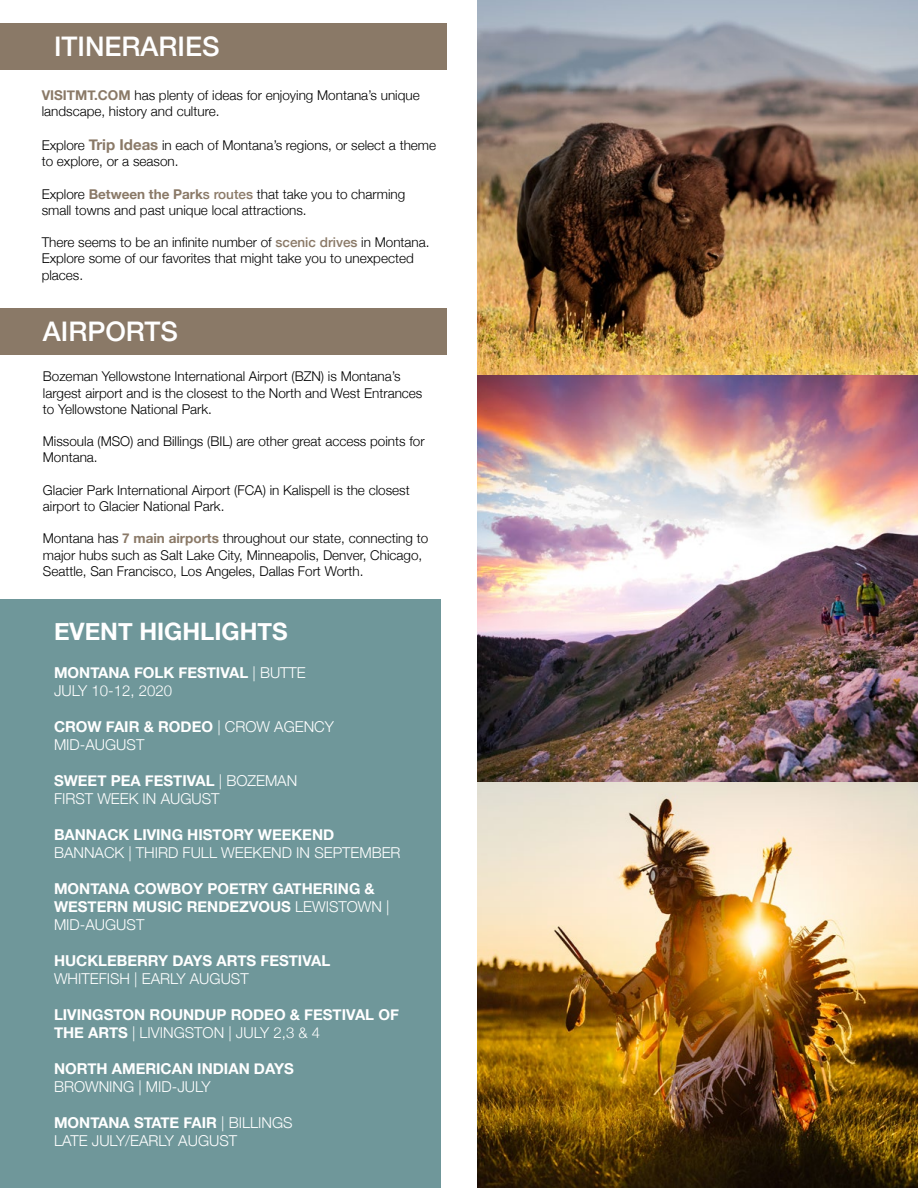
<style>
.page{position:relative;width:918px;height:1188px;background:#fff}
.page>*{position:absolute;margin:0;border:0;box-sizing:border-box;transform-origin:0 0}
.t1{font:500 27px "Helvetica Neue";color:#fff}
.t2{font:700 24px "Helvetica Neue";color:#fff}
.t3{font:300 15px/18px "Helvetica Neue";color:#fff}
.t4{font:700 15px/18px "Helvetica Neue";color:#fff}
.t5{font:300 13.5px/16.2px "Helvetica Neue";color:#000}
.s1{font-weight:700;color:#8a7967}
.s2{font-weight:700;font-size:15px;color:#8a7967}
.s3{font-weight:500;color:#8a7967}
.s4{font-weight:700}
.s5{font-weight:300}
</style>
<div class="page">
<div style="left:0;top:599px;width:441px;height:589px;background:#6f979a"></div>
<div style="left:0;top:23px;width:447px;height:47px;background:#8a7967"></div>
<div style="left:0;top:308px;width:447px;height:47px;background:#8a7967"></div>
<img style="left:477px;top:0;width:441px;height:1188px">
<h1 class="t1" style="left:54px;top:25px;width:167px">ITINERARIES</h1>
<p class="t5" style="left:42px;top:86px;width:380px"><span class="s1">VISITMT.COM</span> has plenty of ideas for enjoying Montana’s unique landscape, history and culture.</p>
<p class="t5" style="left:42px;top:136px;width:396px">Explore <span class="s2">Trip Ideas</span> in each of Montana’s regions, or select a theme to explore, or a season.</p>
<p class="t5" style="left:42px;top:185px;width:365px">Explore <span class="s1">Between the Park</span><span class="s3">s routes</span> that take you to charming small towns and past unique local attractions.</p>
<p class="t5" style="left:42px;top:233px;width:389px">There seems to be an infinite number of <span class="s3">scenic drives</span> in Montana.<br>Explore some of our favorites that might take you to unexpected places.</p>
<h1 class="t1" style="left:43px;top:310px;width:137px">AIRPORTS</h1>
<p class="t5" style="left:43px;top:368px;width:381px">Bozeman Yellowstone International Airport (BZN) is Montana’s largest airport and is the closest to the North and West Entrances to Yellowstone National Park.</p>
<p class="t5" style="left:43px;top:432px;width:383px">Missoula (MSO) and Billings (BIL) are other great access points for<br>Montana.</p>
<p class="t5" style="left:43px;top:481px;width:368px">Glacier Park International Airport (FCA) in Kalispell is the closest airport to Glacier National Park.</p>
<p class="t5" style="left:43px;top:530px;width:387px">Montana has <span class="s1">7 main airports</span> throughout our state, connecting to major hubs such as Salt Lake City, Minneapolis, Denver, Chicago,<br>Seattle, San Francisco, Los Angeles, Dallas Fort Worth.</p>
<h2 class="t2" style="left:54px;top:613px;width:235px">EVENT HIGHLIGHTS</h2>
<p class="t3" style="left:54px;top:662px;width:253px"><span class="s4">MONTANA FOLK FESTIVAL</span> | BUTTE<br>JULY 10-12, 2020</p>
<p class="t3" style="left:54px;top:716px;width:282px"><span class="s4">CROW FAIR &amp; RODEO</span> | CROW AGENCY<br>MID-AUGUST</p>
<p class="t3" style="left:54px;top:770px;width:245px"><span class="s4">SWEET PEA FESTIVAL</span> | BOZEMAN<br>FIRST WEEK IN AUGUST</p>
<p class="t4" style="left:54px;top:826px;width:282px">BANNACK LIVING HISTORY WEEKEND</p>
<p class="t3" style="left:54px;top:842px;width:348px">BANNACK | THIRD FULL WEEKEND IN SEPTEMBER</p>
<p class="t4" style="left:54px;top:880px;width:337px">MONTANA COWBOY POETRY GATHERING &amp;<br>WESTERN MUSIC RENDEZVOUS <span class="s5">LEWISTOWN |<br>MID-AUGUST</span></p>
<p class="t4" style="left:54px;top:952px;width:278px">HUCKLEBERRY DAYS ARTS FESTIVAL</p>
<p class="t3" style="left:54px;top:968px;width:196px">WHITEFISH | EARLY AUGUST</p>
<p class="t4" style="left:54px;top:1006px;width:346px">LIVINGSTON ROUNDUP RODEO &amp; FESTIVAL OF<br>THE ARTS <span class="s5">| LIVINGSTON | JULY 2,3 &amp; 4</span></p>
<p class="t4" style="left:54px;top:1060px;width:241px">NORTH AMERICAN INDIAN DAYS</p>
<p class="t3" style="left:54px;top:1076px;width:158px">BROWNING | MID-JULY</p>
<p class="t3" style="left:54px;top:1112px;width:240px"><span class="s4">MONTANA STATE FAIR</span> | BILLINGS<br>LATE JULY/EARLY AUGUST</p>
</div>
